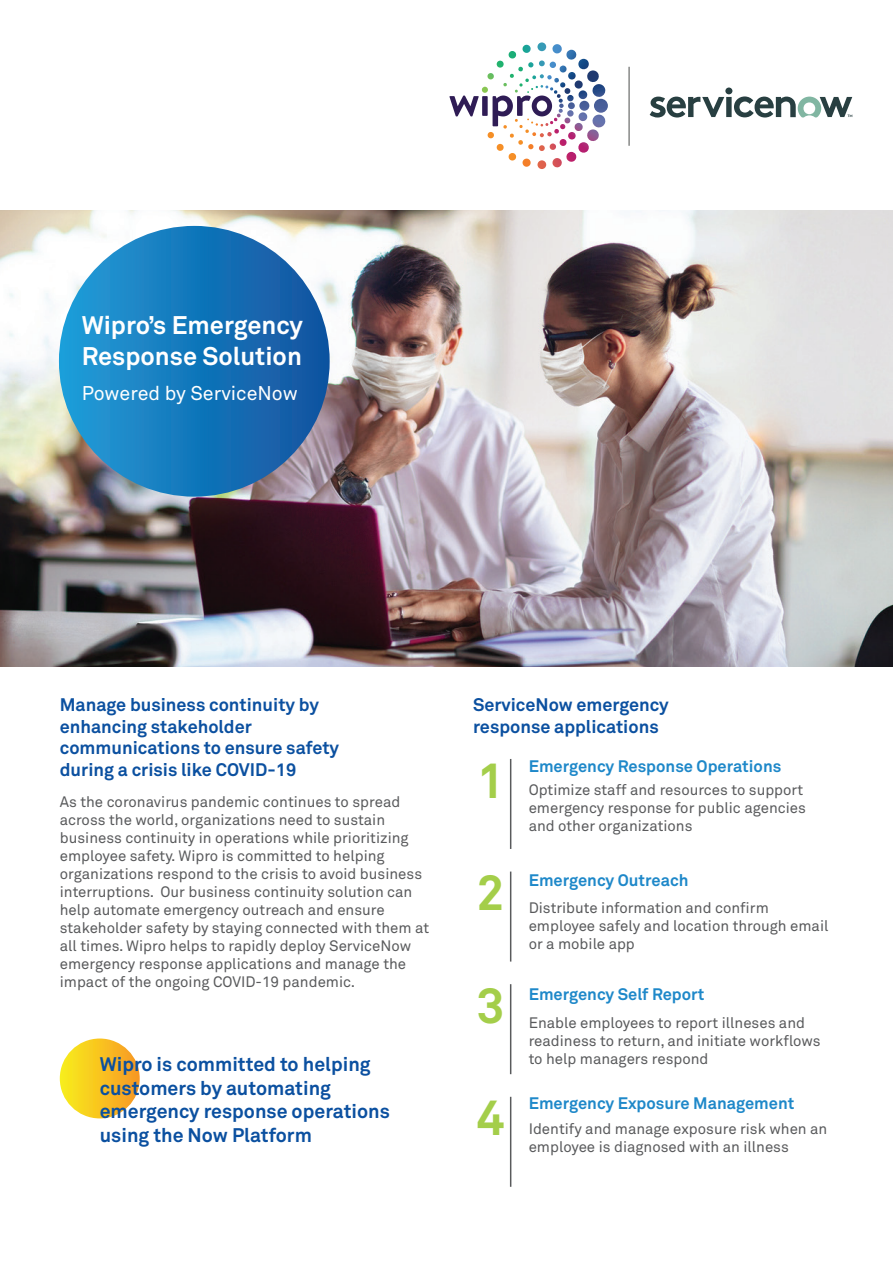
<style>
.page{position:relative;width:893px;height:1263px;background:#fff}
.page>*{position:absolute;margin:0;border:0;box-sizing:border-box;transform-origin:0 0}
.t1{font:700 49.5px "Wipro Akkurat";color:#a4ce4a}
.t2{font:700 25.2px/30.3px "Wipro Akkurat";color:#fff}
.t3{font:19.65px "Wipro Akkurat";color:#fff}
.t4{font:700 19.5px/23.4px "Wipro Akkurat";color:#0b50a0}
.t5{font:700 18px/21.6px "Wipro Akkurat";color:#0b50a0}
.t6{font:700 16.5px "Wipro Akkurat";color:#1e88c9}
.t7{font:15px/18px "Wipro Akkurat";color:#595a5c}
</style>
<div class="page">
<img style="left:0;top:210px;width:893px;height:456px">
<div style="left:59px;top:226px;width:271px;height:271px;background:linear-gradient(to right,#1e9dd8,#11529e);border-radius:135px"></div>
<hr style="left:510px;top:759px;width:1px;height:90px;background:#595a5c">
<hr style="left:510px;top:871px;width:1px;height:90px;background:#595a5c">
<hr style="left:510px;top:984px;width:1px;height:90px;background:#595a5c">
<hr style="left:510px;top:1097px;width:1px;height:90px;background:#595a5c">
<div style="left:60px;top:1038px;width:80px;height:80px;background:linear-gradient(to right,#f8ee1b,#f89b2a);border-radius:40px"></div>
<svg style="left:650px;top:88px;width:202px;height:30px"></svg>
<svg style="left:449px;top:96px;width:30px;height:20px"></svg>
<div style="left:482px;top:96px;width:6px;height:20px;background:#2f1c55"></div>
<svg style="left:493px;top:96px;width:59px;height:30px"></svg>
<img style="left:487px;top:42px;width:112px;height:41px">
<hr style="left:628px;top:67px;width:2px;height:79px;background:#606160">
<h2 class="t2" style="left:82px;top:310px;width:223px">Wipro’s Emergency<br>Response Solution</h2>
<h3 class="t3" style="left:82px;top:382px;width:218px">Powered by ServiceNow</h3>
<p class="t5" style="left:60px;top:694px;width:281px">Manage business continuity by enhancing stakeholder communications to ensure safety during a crisis like COVID-19</p>
<p class="t7" style="left:60px;top:793px;width:371px">As the coronavirus pandemic continues to spread across the world, organizations need to sustain business continuity in operations while prioritizing employee safety. Wipro is committed to helping organizations respond to the crisis to avoid business interruptions. Our business continuity solution can help automate emergency outreach and ensure stakeholder safety by staying connected with them at all times. Wipro helps to rapidly deploy ServiceNow emergency response applications and manage the impact of the ongoing COVID-19 pandemic.</p>
<h3 class="t4" style="left:100px;top:1052px;width:292px">Wipro is committed to helping customers by automating emergency response operations using the Now Platform</h3>
<p class="t5" style="left:473px;top:694px;width:197px">ServiceNow emergency response applications</p>
<h1 class="t1" style="left:476px;top:750px;width:30px">1</h1>
<p class="t6" style="left:529px;top:756px;width:254px">Emergency Response Operations</p>
<p class="t7" style="left:529px;top:781px;width:279px">Optimize staff and resources to support emergency response for public agencies and other organizations</p>
<h1 class="t1" style="left:476px;top:862px;width:30px">2</h1>
<p class="t6" style="left:529px;top:870px;width:161px">Emergency Outreach</p>
<p class="t7" style="left:529px;top:898px;width:301px">Distribute information and confirm employee safely and location through email or a mobile app</p>
<h1 class="t1" style="left:476px;top:975px;width:30px">3</h1>
<p class="t6" style="left:529px;top:984px;width:177px">Emergency Self Report</p>
<p class="t7" style="left:529px;top:1014px;width:294px">Enable employees to report illneses and readiness to return, and initiate workflows to help managers respond</p>
<h1 class="t1" style="left:476px;top:1087px;width:30px">4</h1>
<p class="t6" style="left:529px;top:1093px;width:267px">Emergency Exposure Management</p>
<p class="t7" style="left:529px;top:1120px;width:300px">Identify and manage exposure risk when an employee is diagnosed with an illness</p>
</div>
